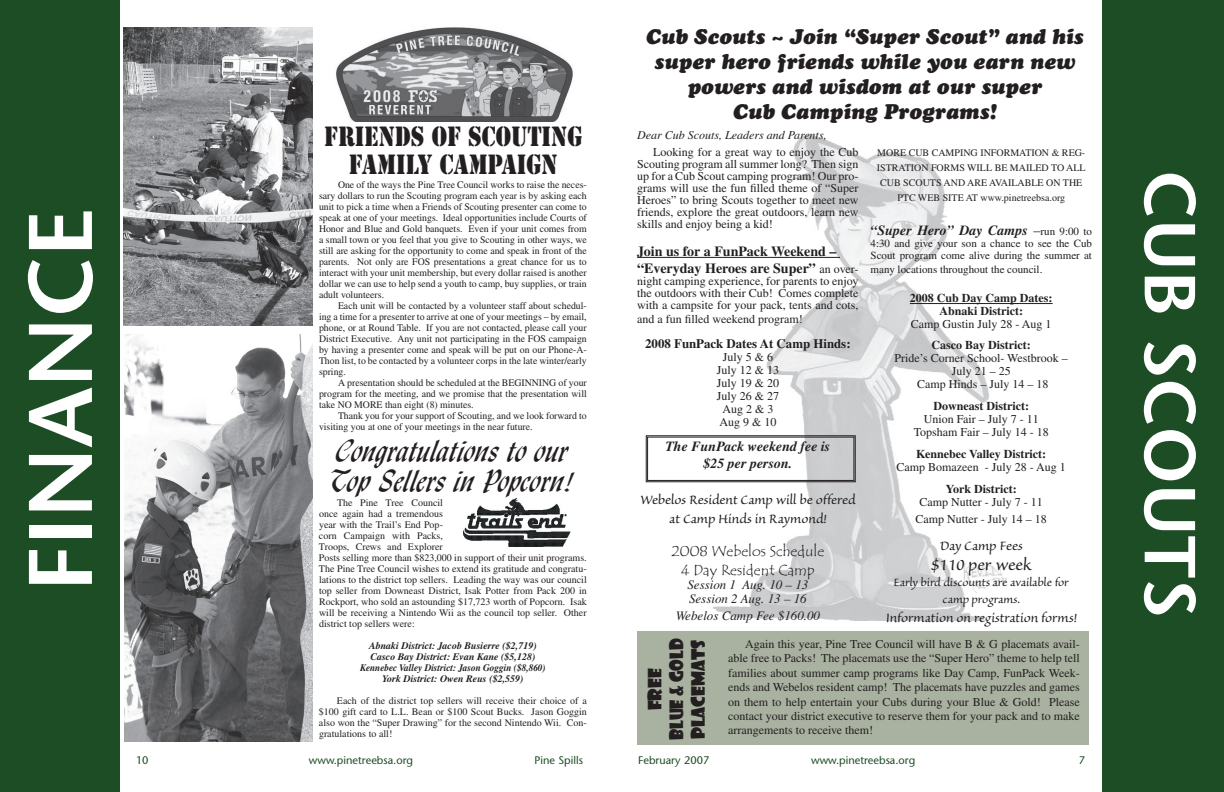
<style>
.page{position:relative;width:1224px;height:792px;background:#fff}
.page>*{position:absolute;margin:0;border:0;box-sizing:border-box;transform-origin:0 0}
.t1{font:600 90px "Stone Sans";color:#fff}
.t2{font:600 72px "Stone Sans";color:#fff}
.t3{font:30px/30px "Lydian Cursive BT";color:#231f20}
.t4{font:26px/28px "Stencil Std";color:#231f20;text-align:center;scale:.83 1}
.t5{font:italic 21px/25.2px "Cupertino";color:#231f20;text-align:center}
.t6{font:20px "Sanvito";letter-spacing:-.01em;color:#231f20}
.t7{font:18px/21.6px "Showcard Gothic";color:#231f20;text-align:center}
.t8{font:16px/19.2px "Sanvito";letter-spacing:-.01em;color:#231f20;text-align:center}
.t9{font:15px/19.2px "Tempus Sans ITC";color:#231f20;text-align:center}
.t10{font:italic 700 14px/16.8px "Times";color:#231f20;text-align:center}
.t11{font:700 14px/16.8px "Times";color:#231f20}
.t12{font:14px/16.8px "Sanvito";letter-spacing:-.01em;color:#231f20;text-align:center}
.t13{font:italic 13px/14px "Times";color:#231f20}
.t14{font:700 13px "Times";color:#231f20}
.t15{font:12px/12px "Times";color:#231f20;text-align:center}
.t16{font:700 12px/13px "Times";color:#231f20;text-align:center}
.t17{font:italic 12px "Times";color:#231f20}
.t18{font:11px/12px "Times";color:#231f20}
.t19{font:11px "Stone Sans";color:#1d4d24}
.t20{font:10px/11px "Times";color:#231f20;text-align:justify}
.t21{font:italic 700 10px/11px "Times";color:#231f20;text-align:center}
.s1{font-weight:400;font-size:12px}
.s2{font-weight:400;font-style:normal}
.s3{font-weight:400;font-style:normal;font-size:11px}
</style>
<div class="page">
<div style="left:0;top:0;width:120px;height:792px;background:#1d4d24"></div>
<div style="left:1102px;top:0;width:122px;height:792px;background:#1d4d24"></div>
<img style="left:463px;top:498px;width:107px;height:49px">
<div style="left:637px;top:632px;width:452px;height:113px;background:#a9b1a0"></div>
<img style="left:705px;top:134px;width:320px;height:487px">
<hr style="left:637px;top:257px;width:203px;height:1px;background:#231f20">
<hr style="left:910px;top:303px;width:143px;height:1px;background:#231f20">
<svg style="left:645px;top:435px;width:211px;height:48px"></svg>
<div style="left:647px;top:437px;width:207px;height:44px;border:1px solid #231f20"></div>
<img style="left:336px;top:27px;width:237px;height:95px">
<img style="left:124px;top:334px;width:189px;height:408px">
<img style="left:123px;top:27px;width:190px;height:299px">
<h1 class="t1" style="left:5px;top:591px;width:385px;rotate:-90deg">FINANCE</h1>
<h3 class="t4" style="left:324px;top:123px;width:313px">FRIENDS OF SCOUTING<br>FAMILY CAMPAIGN</h3>
<p class="t20" style="left:319px;top:179px;width:269px;text-indent:19px">One of the ways the Pine Tree Council works to raise the neces&shy;sary dollars to run the Scouting program each year is by asking each unit to pick a time when a Friends of Scouting presenter can come to speak at one of your meetings. Ideal opportunities include Courts of Honor and Blue and Gold banquets. Even if your unit comes from a small town or you feel that you give to Scouting in other ways, we still are asking for the opportunity to come and speak in front of the parents. Not only are FOS presentations a great chance for us to interact with your unit membership, but every dollar raised is another dollar we can use to help send a youth to camp, buy supplies, or train adult volunteers.</p>
<p class="t20" style="left:319px;top:300px;width:269px;text-indent:19px">Each unit will be contacted by a volunteer staff about schedul&shy;ing a time for a presenter to arrive at one of your meetings – by email, phone, or at Round Table. If you are not contacted, please call your District Executive. Any unit not participating in the FOS campaign by having a presenter come and speak will be put on our Phone-A-Thon list, to be contacted by a volunteer corps in the late winter/early spring.</p>
<p class="t20" style="left:319px;top:377px;width:269px;text-indent:19px">A presentation should be scheduled at the BEGINNING of your program for the meeting, and we promise that the presentation will take NO MORE than eight (8) minutes.</p>
<p class="t20" style="left:319px;top:410px;width:269px;text-indent:19px">Thank you for your support of Scouting, and we look forward to visiting you at one of your meetings in the near future.</p>
<h3 class="t3" style="left:330px;top:435px;width:247px">Congratulations to our<br>Top Sellers in Popcorn!</h3>
<p class="t20" style="left:319px;top:497px;width:269px;text-align:left;text-indent:18px">The Pine Tree Council<br>once again had a tremendous<br>year with the Trail’s End Pop-<br>corn Campaign with Packs,<br>Troops, Crews and Explorer<br>Posts selling more than $823,000 in support of their unit programs.<br>The Pine Tree Council wishes to extend its gratitude and congratu&shy;lations to the district top sellers. Leading the way was our council top seller from Downeast District, Isak Potter from Pack 200 in Rockport, who sold an astounding $17,723 worth of Popcorn. Isak will be receiving a Nintendo Wii as the council top seller. Other district top sellers were:</p>
<p class="t21" style="left:360px;top:640px;width:187px">Abnaki District: Jacob Busierre ($2,719)<br>Casco Bay District: Evan Kane ($5,128)<br>Kennebec Valley District: Jason Goggin ($8,860)<br>York District: Owen Reus ($2,559)</p>
<p class="t20" style="left:319px;top:695px;width:269px;text-indent:18px">Each of the district top sellers will receive their choice of a $100 gift card to L.L. Bean or $100 Scout Bucks. Jason Goggin also won the “Super Drawing” for the second Nintendo Wii. Con&shy;gratulations to all!</p>
<h3 class="t5" style="left:646px;top:23px;width:439px">Cub Scouts ~ Join “Super Scout” and his super hero friends while you earn new powers and wisdom at our super<br>Cub Camping Programs!</h3>
<p class="t17" style="left:637px;top:129px;width:191px">Dear Cub Scouts, Leaders and Parents,</p>
<p class="t15" style="left:637px;top:146px;width:223px;text-align:justify;text-indent:16px">Looking for a great way to enjoy the Cub Scouting program all summer long? Then sign up for a Cub Scout camping program! Our pro&shy;grams will use the fun filled theme of “Super Heroes” to bring Scouts together to meet new friends, explore the great outdoors, learn new skills and enjoy being a kid!</p>
<h3 class="t11" style="left:637px;top:243px;width:223px">Join us for a FunPack Weekend – “Everyday Heroes are Super” <span class="s1">an over-</span></h3>
<p class="t15" style="left:637px;top:275px;width:223px;text-align:justify">night camping experience, for parents to enjoy the outdoors with their Cub! Comes complete with a campsite for your pack, tents and cots,</p>
<p class="t15" style="left:637px;top:313px;width:167px">and a fun filled weekend program!</p>
<h3 class="t14" style="left:645px;top:336px;width:207px">2008 FunPack Dates At Camp Hinds:</h3>
<p class="t15" style="left:717px;top:351px;width:64px;line-height:13px">July 5 &amp; 6<br>July 12 &amp; 13<br>July 19 &amp; 20<br>July 26 &amp; 27<br>Aug 2 &amp; 3<br>Aug 9 &amp; 10</p>
<h3 class="t10" style="left:665px;top:438px;width:167px">The FunPack weekend fee is $25 per person.</h3>
<h3 class="t8" style="left:640px;top:491px;width:217px">Webelos Resident Camp will be offered at Camp Hinds in Raymond!</h3>
<h3 class="t9" style="left:671px;top:542px;width:154px">2008 Webelos Schedule<br>4 Day Resident Camp</h3>
<h3 class="t13" style="left:687px;top:578px;width:123px">Session 1 Aug. 10 – 13<br>Session 2 Aug. 13 – 16</h3>
<h3 class="t13" style="left:676px;top:609px;width:146px">Webelos Camp Fee $160.00</h3>
<p class="t20" style="left:877px;top:145px;width:210px;line-height:15px;text-align:center">MORE CUB CAMPING INFORMATION &amp; REG-ISTRATION FORMS WILL BE MAILED TO ALL CUB SCOUTS AND ARE AVAILABLE ON THE PTC WEB SITE AT www.pinetreebsa.org</p>
<h3 class="t10" style="left:871px;top:221px;width:223px">“Super Hero” Day Camps <span class="s2">–</span><span class="s3">run 9:00 to</span></h3>
<p class="t18" style="left:871px;top:237px;width:223px">4:30 and give your son a chance to see the Cub<br>Scout program come alive during the summer at</p>
<p class="t18" style="left:871px;top:263px;width:173px">many locations throughout the council.</p>
<p class="t16" style="left:910px;top:292px;width:144px">2008 Cub Day Camp Dates:<br>Abnaki District:</p>
<p class="t15" style="left:911px;top:318px;width:142px">Camp Gustin July 28 - Aug 1</p>
<p class="t16" style="left:932px;top:339px;width:101px">Casco Bay District:</p>
<p class="t15" style="left:895px;top:352px;width:175px;line-height:13px">Pride’s Corner School- Westbrook –<br>July 21 – 25<br>Camp Hinds – July 14 – 18</p>
<p class="t16" style="left:934px;top:400px;width:97px">Downeast District:</p>
<p class="t15" style="left:914px;top:413px;width:136px;line-height:13px">Union Fair – July 7 - 11<br>Topsham Fair – July 14 - 18</p>
<p class="t16" style="left:916px;top:448px;width:132px">Kennebec Valley District:</p>
<p class="t15" style="left:897px;top:461px;width:171px">Camp Bomazeen - July 28 - Aug 1</p>
<p class="t16" style="left:946px;top:483px;width:72px">York District:</p>
<p class="t15" style="left:916px;top:494px;width:133px;line-height:16.8px">Camp Nutter - July 7 - 11<br>Camp Nutter - July 14 – 18</p>
<h3 class="t8" style="left:940px;top:537px;width:85px">Day Camp Fees</h3>
<h3 class="t6" style="left:931px;top:555px;width:103px">$110 per week</h3>
<h3 class="t12" style="left:894px;top:575px;width:177px">Early bird discounts are available for camp programs.</h3>
<h3 class="t8" style="left:886px;top:609px;width:192px">Information on registration forms!</h3>
<h3 class="t7" style="left:643px;top:740px;width:103px;rotate:-90deg">Free<br>Blue &amp; Gold<br>Placemats</h3>
<p class="t15" style="left:728px;top:637px;width:353px;line-height:14.4px;text-align:justify;text-indent:17px">Again this year, Pine Tree Council will have B &amp; G placemats avail&shy;able free to Packs! The placemats use the “Super Hero” theme to help tell families about summer camp programs like Day Camp, FunPack Week&shy;ends and Webelos resident camp! The placemats have puzzles and games on them to help entertain your Cubs during your Blue &amp; Gold! Please contact your district executive to reserve them for your pack and to make arrangements to receive them!</p>
<p class="t19" style="left:136px;top:753px;width:14px">10</p>
<p class="t19" style="left:309px;top:753px;width:106px">www.pinetreebsa.org</p>
<p class="t19" style="left:535px;top:753px;width:50px">Pine Spills</p>
<p class="t19" style="left:638px;top:753px;width:73px">February 2007</p>
<p class="t19" style="left:811px;top:753px;width:106px">www.pinetreebsa.org</p>
<p class="t19" style="left:1079px;top:753px;width:8px">7</p>
<h2 class="t2" style="left:1215px;top:170px;width:449px;rotate:90deg">CUB SCOUTS</h2>
</div>
